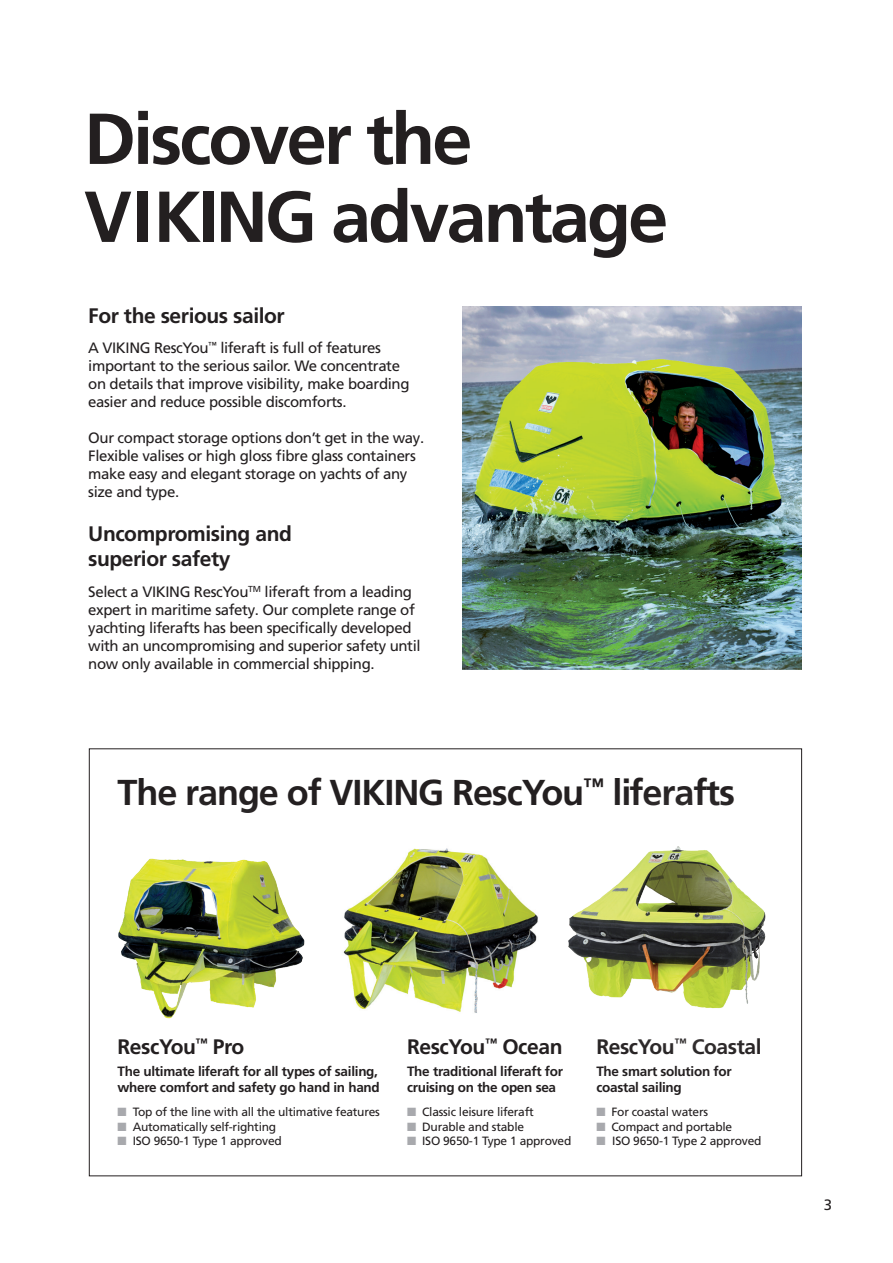
<style>
.page{position:relative;width:893px;height:1263px;background:#fff}
.page>*{position:absolute;margin:0;border:0;box-sizing:border-box;transform-origin:0 0}
.t1{font:700 72px/78px "Frutiger LT Pro";letter-spacing:-.04em;color:#231f20}
.t2{font:700 36px "Frutiger LT Pro";letter-spacing:-.03em;color:#231f20}
.t3{font:700 21px/25.2px "Frutiger LT Pro";letter-spacing:-.02em;color:#231f20}
.t4{font:15px/18px "Frutiger LT Pro";letter-spacing:-.025em;color:#231f20}
.t5{font:700 13.5px/16.2px "Frutiger LT Pro";letter-spacing:-.02em;color:#231f20}
.t6{font:12px "Frutiger LT Pro";letter-spacing:-.02em;color:#231f20}
.s1{color:#a8a9ad}
</style>
<div class="page">
<img style="left:462px;top:307px;width:340px;height:362px">
<img style="left:568px;top:846px;width:198px;height:163px">
<img style="left:118px;top:858px;width:186px;height:161px">
<img style="left:343px;top:848px;width:195px;height:165px">
<h1 class="t1" style="left:84px;top:100px;width:586px">Discover the<br>VIKING advantage</h1>
<h3 class="t3" style="left:88px;top:303px;width:198px">For the serious sailor</h3>
<p class="t4" style="left:88px;top:339px;width:323px">A VIKING RescYou<sup>™</sup> liferaft is full of features important to the serious sailor. We concentrate on details that improve visibility, make boarding easier and reduce possible discomforts.</p>
<p class="t4" style="left:88px;top:429px;width:337px">Our compact storage options don’t get in the way.<br>Flexible valises or high gloss fibre glass containers make easy and elegant storage on yachts of any size and type.</p>
<h3 class="t3" style="left:88px;top:521px;width:205px">Uncompromising and superior safety</h3>
<p class="t4" style="left:88px;top:582px;width:334px">Select a VIKING RescYou<sup>TM</sup> liferaft from a leading expert in maritime safety. Our complete range of yachting liferafts has been specifically developed with an uncompromising and superior safety until now only available in commercial shipping.</p>
<h2 class="t2" style="left:118px;top:771px;width:619px">The range of VIKING RescYou<sup>™</sup> liferafts</h2>
<h3 class="t3" style="left:118px;top:1034px;width:128px">RescYou<sup>™</sup> Pro</h3>
<p class="t5" style="left:118px;top:1063px;width:264px">The ultimate liferaft for all types of sailing, where comfort and safety go hand in hand</p>
<p class="t6" style="left:118px;top:1105px;width:264px"><span class="s1">■</span> Top of the line with all the ultimative features</p>
<p class="t6" style="left:118px;top:1119px;width:160px"><span class="s1">■</span> Automatically self-righting</p>
<p class="t6" style="left:118px;top:1134px;width:166px"><span class="s1">■</span> ISO 9650-1 Type 1 approved</p>
<h3 class="t3" style="left:407px;top:1034px;width:157px">RescYou<sup>™</sup> Ocean</h3>
<p class="t5" style="left:407px;top:1063px;width:158px">The traditional liferaft for cruising on the open sea</p>
<p class="t6" style="left:407px;top:1105px;width:128px"><span class="s1">■</span> Classic leisure liferaft</p>
<p class="t6" style="left:407px;top:1119px;width:119px"><span class="s1">■</span> Durable and stable</p>
<p class="t6" style="left:407px;top:1134px;width:166px"><span class="s1">■</span> ISO 9650-1 Type 1 approved</p>
<h3 class="t3" style="left:596px;top:1034px;width:167px">RescYou<sup>™</sup> Coastal</h3>
<p class="t5" style="left:596px;top:1063px;width:137px">The smart solution for coastal sailing</p>
<p class="t6" style="left:596px;top:1105px;width:113px"><span class="s1">■</span> For coastal waters</p>
<p class="t6" style="left:596px;top:1119px;width:137px"><span class="s1">■</span> Compact and portable</p>
<p class="t6" style="left:596px;top:1134px;width:167px"><span class="s1">■</span> ISO 9650-1 Type 2 approved</p>
<p class="t4" style="left:824px;top:1196px;width:10px">3</p>
</div>
